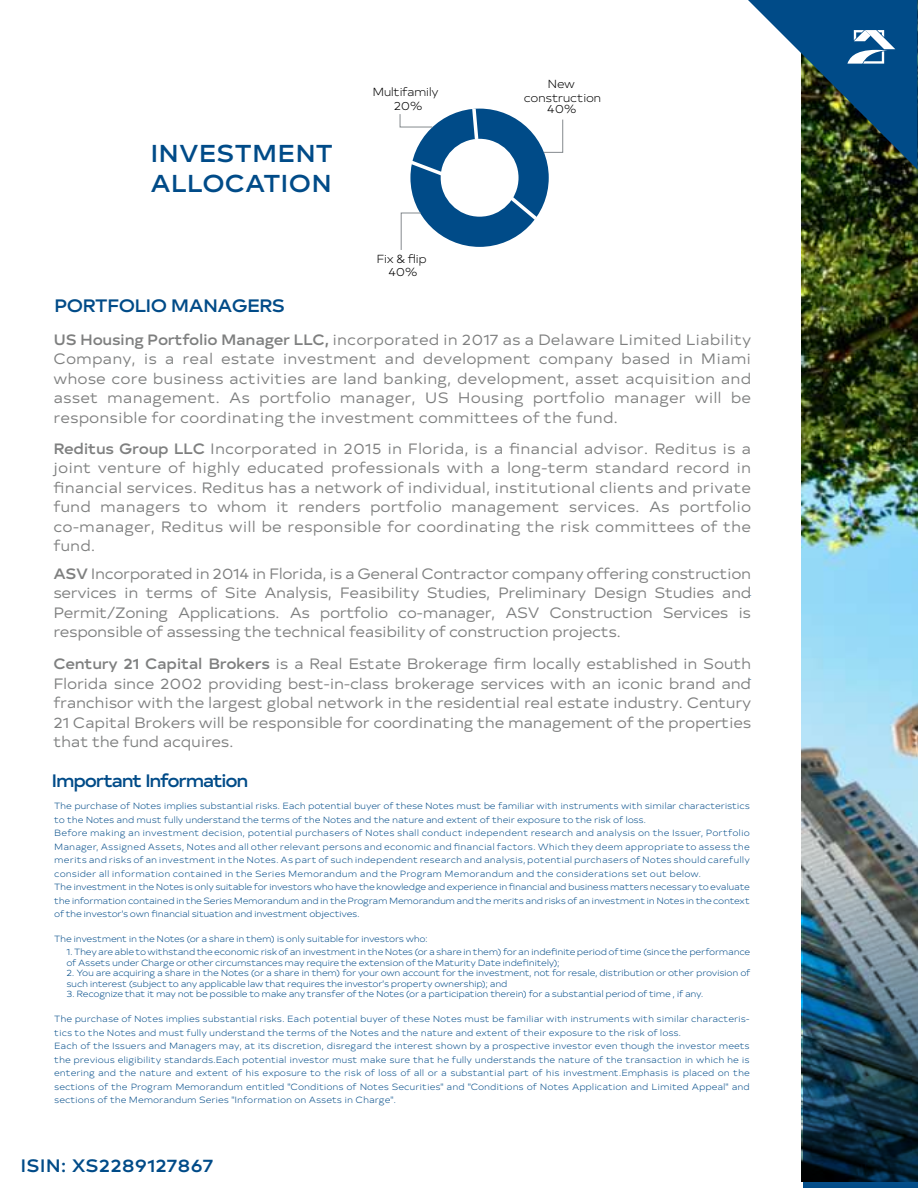
<style>
.page{position:relative;width:918px;height:1188px;background:#fff}
.page>*{position:absolute;margin:0;border:0;box-sizing:border-box;transform-origin:0 0}
.t1{font:500 24.45px/29.4px "Typold Extended";color:#004b88}
.t2{font:500 18px "Typold Extended";letter-spacing:-.075em;color:#004b88}
.t3{font:500 18px "Typold Extended";letter-spacing:-.04em;color:#004b88}
.t4{font:500 18px "Typold Extended";color:#004b88}
.t5{font:15px/19.5px "Typold Extended";letter-spacing:-.01em;color:#7e7f7f;text-align:justify}
.t6{font:300 11.7px/13px "Typold Extended";letter-spacing:-.045em;color:#000;text-align:center}
.t7{font:300 9px/13.5px "Typold Extended";letter-spacing:-.01em;color:#004b88}
.t8{font:300 9px/10.5px "Typold Extended";letter-spacing:-.035em;color:#004b88}
.s1{font-weight:500}
</style>
<div class="page">
<img style="left:802px;top:170px;width:116px;height:1011px">
<img style="left:804px;top:857px;width:114px;height:331px">
<svg style="left:748px;top:0;width:170px;height:170px"></svg>
<svg style="left:400px;top:108px;width:163px;height:142px"></svg>
<h1 class="t1" style="left:150px;top:137px;width:184px">INVESTMENT<br>ALLOCATION</h1>
<h2 class="t3" style="left:54px;top:291px;width:232px">PORTFOLIO MANAGERS</h2>
<p class="t6" style="left:372px;top:85px;width:68px">Multifamily</p>
<p class="t6" style="left:394px;top:99px;width:30px">20%</p>
<p class="t6" style="left:376px;top:251px;width:52px">Fix &amp; flip<br>40%</p>
<p class="t6" style="left:524px;top:77px;width:79px">New construction</p>
<p class="t6" style="left:547px;top:102px;width:31px">40%</p>
<p class="t5" style="left:53px;top:328px;width:699px"><span class="s1">US Housing Portfolio Manager LLC,</span> incorporated in 2017 as a Delaware Limited Liability Company, is a real estate investment and development company based in Miami whose core business activities are land banking, development, asset acquisition and asset management. As portfolio manager, US Housing portfolio manager will be responsible for coordinating the investment committees of the fund.</p>
<p class="t5" style="left:53px;top:438px;width:699px"><span class="s1">Reditus Group LLC</span> Incorporated in 2015 in Florida, is a financial advisor. Reditus is a joint venture of highly educated professionals with a long-term standard record in financial services. Reditus has a network of individual, institutional clients and private fund managers to whom it renders portfolio management services. As portfolio co-manager, Reditus will be responsible for coordinating the risk committees of the fund.</p>
<p class="t5" style="left:53px;top:563px;width:699px"><span class="s1">ASV</span> Incorporated in 2014 in Florida, is a General Contractor company offering construction services in terms of Site Analysis, Feasibility Studies, Preliminary Design Studies and Permit/Zoning Applications. As portfolio co-manager, ASV Construction Services is responsible of assessing the technical feasibility of construction projects.</p>
<p class="t5" style="left:53px;top:653px;width:699px"><span class="s1">Century 21 Capital Brokers</span> is a Real Estate Brokerage firm locally established in South Florida since 2002 providing best-in-class brokerage services with an iconic brand and franchisor with the largest global network in the residential real estate industry. Century 21 Capital Brokers will be responsible for coordinating the management of the properties that the fund acquires.</p>
<p class="t7" style="left:748px;top:588px;width:5px">-</p>
<p class="t7" style="left:748px;top:672px;width:5px">-</p>
<h2 class="t2" style="left:51px;top:767px;width:198px">Important Information</h2>
<p class="t7" style="left:54px;top:799px;width:697px">The purchase of Notes implies substantial risks. Each potential buyer of these Notes must be familiar with instruments with similar characteristics to the Notes and must fully understand the terms of the Notes and the nature and extent of their exposure to the risk of loss.<br>Before making an investment decision, potential purchasers of Notes shall conduct independent research and analysis on the Issuer, Portfolio Manager, Assigned Assets, Notes and all other relevant persons and economic and financial factors. Which they deem appropriate to assess the merits and risks of an investment in the Notes. As part of such independent research and analysis, potential purchasers of Notes should carefully consider all information contained in the Series Memorandum and the Program Memorandum and the considerations set out below.<br>The investment in the Notes is only suitable for investors who have the knowledge and experience in financial and business matters necessary to evaluate the information contained in the Series Memorandum and in the Program Memorandum and the merits and risks of an investment in Notes in the context of the investor's own financial situation and investment objectives.</p>
<p class="t8" style="left:54px;top:932px;width:375px">The investment in the Notes (or a share in them) is only suitable for investors who:</p>
<p class="t8" style="left:66px;top:946px;width:685px">1. They are able to withstand the economic risk of an investment in the Notes (or a share in them) for an indefinite period of time (since the performance of Assets under Charge or other circumstances may require the extension of the Maturity Date indefinitely);</p>
<p class="t8" style="left:66px;top:967px;width:685px">2. You are acquiring a share in the Notes (or a share in them) for your own account for the investment, not for resale, distribution or other provision of such interest (subject to any applicable law that requires the investor's property ownership); and</p>
<p class="t8" style="left:66px;top:988px;width:639px">3. Recognize that it may not be possible to make any transfer of the Notes (or a participation therein) for a substantial period of time , if any.</p>
<p class="t7" style="left:54px;top:1012px;width:697px">The purchase of Notes implies substantial risks. Each potential buyer of these Notes must be familiar with instruments with similar characteris&shy;tics to the Notes and must fully understand the terms of the Notes and the nature and extent of their exposure to the risk of loss.<br>Each of the Issuers and Managers may, at its discretion, disregard the interest shown by a prospective investor even though the investor meets the previous eligibility standards.Each potential investor must make sure that he fully understands the nature of the transaction in which he is entering and the nature and extent of his exposure to the risk of loss of all or a substantial part of his investment.Emphasis is placed on the sections of the Program Memorandum entitled "Conditions of Notes Securities" and "Conditions of Notes Application and Limited Appeal" and sections of the Memorandum Series "Information on Assets in Charge".</p>
<h2 class="t4" style="left:21px;top:1151px;width:194px">ISIN: XS2289127867</h2>
</div>
